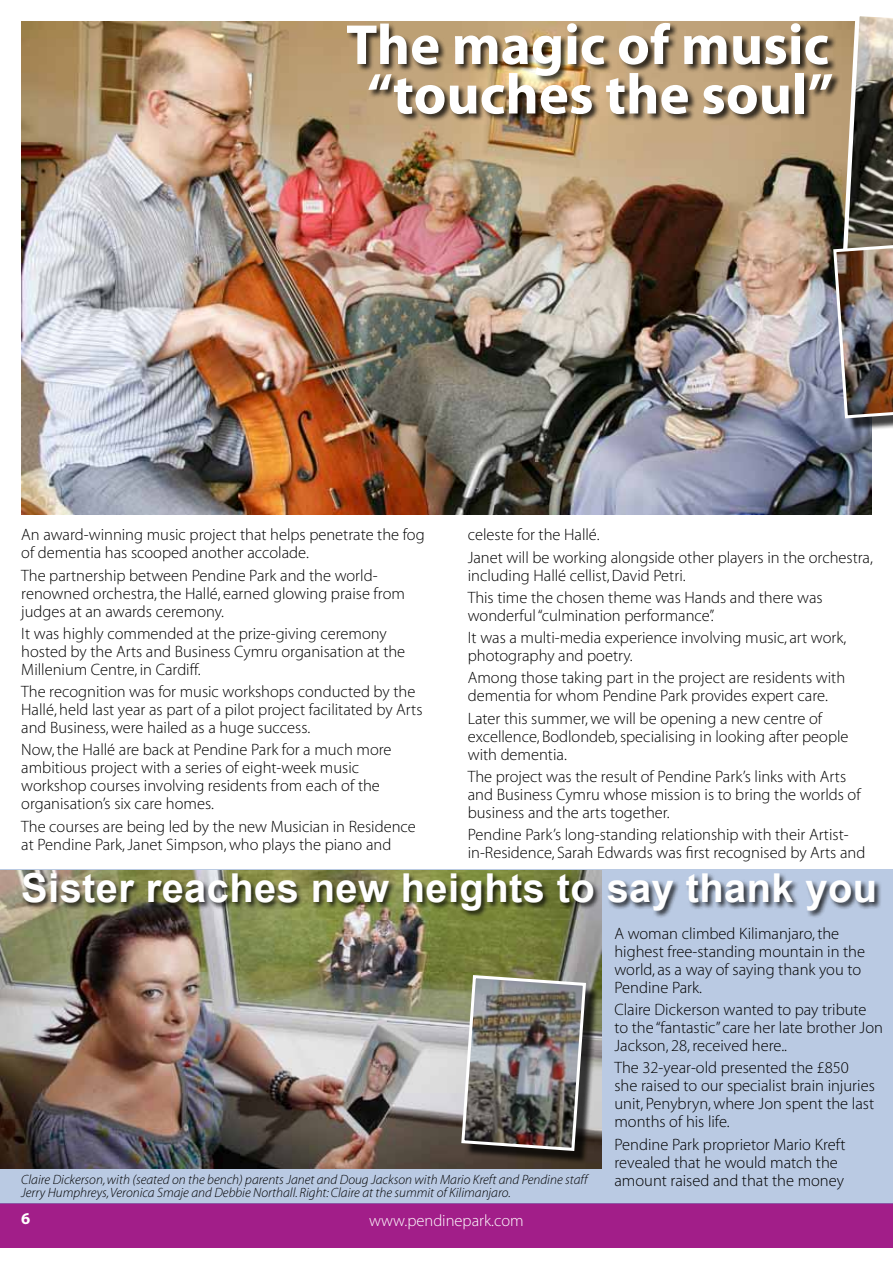
<style>
.page{position:relative;width:893px;height:1263px;background:#fff}
.page>*{position:absolute;margin:0;border:0;box-sizing:border-box;transform-origin:0 0}
.t1{font:57px/49.5px "Adobe Corp ID Myriad Bd";color:#fff;text-align:center}
.t2{font:700 39.9px "Arial";letter-spacing:.01em;color:#fff}
.t3{font:16.5px/18px "Adobe Corp ID Myriad Lt";color:#000}
.t4{font:16.5px "Adobe Corp ID Myriad Lt";color:#fff}
.t5{font:16.5px "Adobe Corp ID Myriad Bd";color:#fff}
.t6{font:13.5px/13.5px "Adobe Corp ID Myriad Lt It";color:#000}
</style>
<div class="page">
<div style="left:0;top:1204px;width:893px;height:44px;background:#a21e89"></div>
<img style="left:21px;top:21px;width:851px;height:493px">
<div style="left:0;top:870px;width:893px;height:334px;background:#bacae3"></div>
<img style="left:0;top:870px;width:602px;height:299px">
<div style="left:22px;top:872px;width:860px;height:46px;background:#000;opacity:.75"></div>
<div style="left:466px;top:979px;width:133px;height:185px;background:#000;opacity:.75"></div>
<img style="left:460px;top:973px;width:128px;height:179px">
<div style="left:347px;top:23px;width:494px;height:100px;background:#000;opacity:.75"></div>
<div style="left:838px;top:233px;width:55px;height:198px;background:#000;opacity:.75"></div>
<img style="left:832px;top:16px;width:61px;height:404px">
<h1 class="t1" style="left:346px;top:22px;width:489px">The magic of music “touches the soul”</h1>
<p class="t3" style="left:21px;top:527px;width:405px">An award-winning music project that helps penetrate the fog of dementia has scooped another accolade.</p>
<p class="t3" style="left:21px;top:567px;width:385px">The partnership between Pendine Park and the world&shy;renowned orchestra, the Hallé, earned glowing praise from judges at an awards ceremony.</p>
<p class="t3" style="left:21px;top:625px;width:385px">It was highly commended at the prize-giving ceremony hosted by the Arts and Business Cymru organisation at the<br>Millenium Centre, in Cardiff.</p>
<p class="t3" style="left:21px;top:683px;width:403px">The recognition was for music workshops conducted by the<br>Hallé, held last year as part of a pilot project facilitated by Arts and Business, were hailed as a huge success.</p>
<p class="t3" style="left:21px;top:742px;width:372px">Now, the Hallé are back at Pendine Park for a much more ambitious project with a series of eight-week music workshop courses involving residents from each of the organisation’s six care homes.</p>
<p class="t3" style="left:21px;top:818px;width:396px">The courses are being led by the new Musician in Residence at Pendine Park, Janet Simpson, who plays the piano and</p>
<p class="t3" style="left:468px;top:525px;width:407px;line-height:22.2px">celeste for the Hallé.<br>Janet will be working alongside other players in the orchestra,</p>
<p class="t3" style="left:468px;top:565px;width:356px;line-height:22.2px">including Hallé cellist, David Petri.<br>This time the chosen theme was Hands and there was</p>
<p class="t3" style="left:468px;top:605px;width:380px;line-height:22.2px">wonderful “culmination performance”.<br>It was a multi-media experience involving music, art work,</p>
<p class="t3" style="left:468px;top:645px;width:379px;line-height:22.2px">photography and poetry.<br>Among those taking part in the project are residents with</p>
<p class="t3" style="left:468px;top:686px;width:362px;line-height:22.2px">dementia for whom Pendine Park provides expert care.<br>Later this summer, we will be opening a new centre of</p>
<p class="t3" style="left:468px;top:728px;width:382px">excellence, Bodlondeb, specialising in looking after people with dementia.</p>
<p class="t3" style="left:468px;top:768px;width:394px">The project was the result of Pendine Park’s links with Arts and Business Cymru whose mission is to bring the worlds of business and the arts together.</p>
<p class="t3" style="left:468px;top:826px;width:399px">Pendine Park’s long-standing relationship with their Artist&shy;in-Residence, Sarah Edwards was first recognised by Arts and</p>
<h2 class="t2" style="left:21px;top:866px;width:857px">Sister reaches new heights to say thank you</h2>
<p class="t6" style="left:21px;top:1173px;width:568px">Claire Dickerson, with (seated on the bench) parents Janet and Doug Jackson with Mario Kreft and Pendine staff<br>Jerry Humphreys, Veronica Smaje and Debbie Northall. Right: Claire at the summit of Kilimanjaro.</p>
<p class="t5" style="left:21px;top:1209px;width:11px">6</p>
<p class="t4" style="left:369px;top:1212px;width:156px">www.pendinepark.com</p>
<p class="t3" style="left:614px;top:925px;width:252px">A woman climbed Kilimanjaro, the highest free-standing mountain in the world, as a way of saying thank you to<br>Pendine Park.</p>
<p class="t3" style="left:614px;top:1001px;width:270px">Claire Dickerson wanted to pay tribute to the “fantastic” care her late brother Jon<br>Jackson, 28, received here..</p>
<p class="t3" style="left:614px;top:1059px;width:262px">The 32-year-old presented the £850 she raised to our specialist brain injuries unit, Penybryn, where Jon spent the last months of his life.</p>
<p class="t3" style="left:614px;top:1136px;width:233px">Pendine Park proprietor Mario Kreft revealed that he would match the amount raised and that the money</p>
</div>
